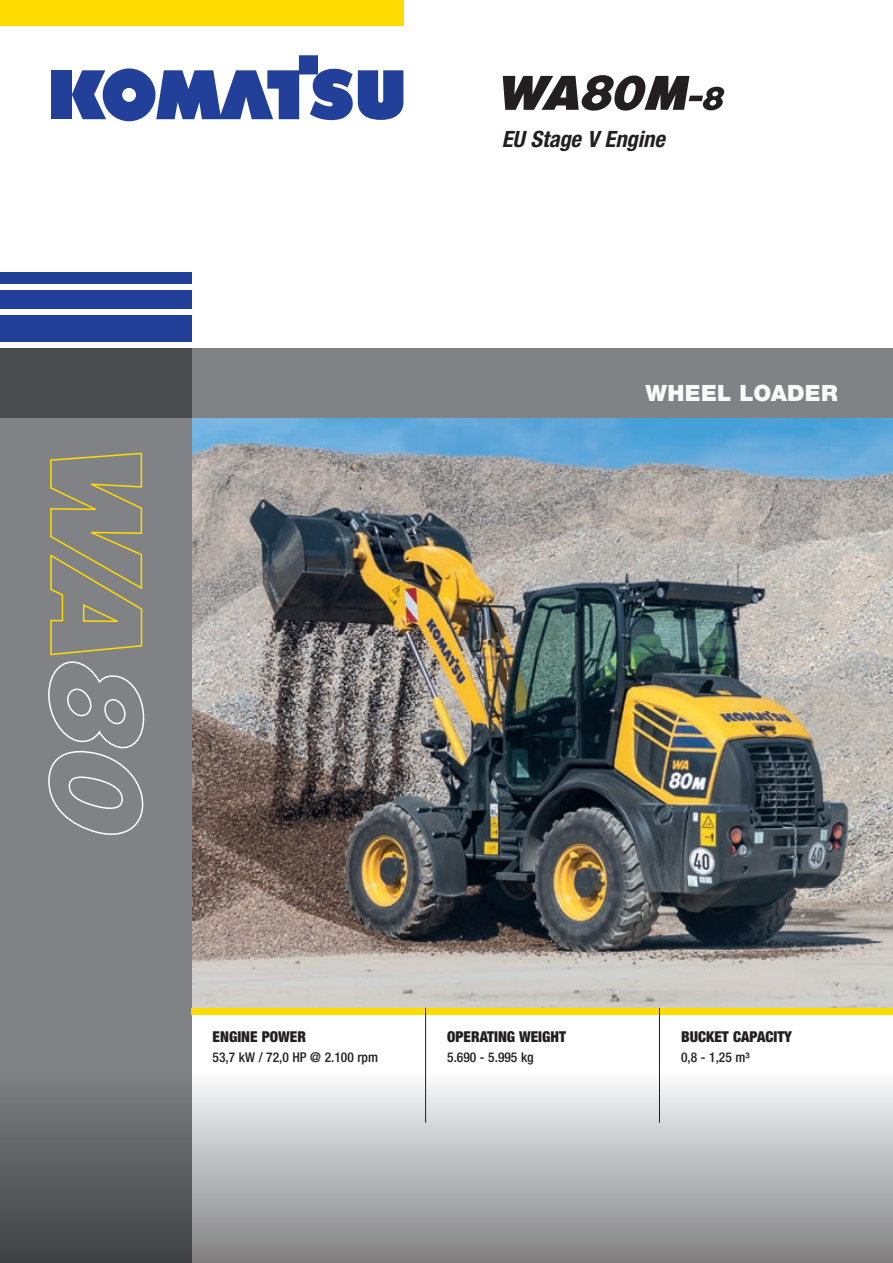
<style>
.page{position:relative;width:893px;height:1263px;background:#fff}
.page>*{position:absolute;margin:0;border:0;box-sizing:border-box;transform-origin:0 0}
.t1{font:italic 700 condensed 22.5px "Helvetica Neue LT Pro";letter-spacing:-.005em;color:#231f20}
.t2{font:900 22.5px "Helvetica Neue LT Pro";letter-spacing:.01em;color:#fff}
.t3{font:900 condensed 15px "Helvetica Neue LT Pro";color:#231f20}
.t4{font:500 condensed 13.5px "Helvetica Neue LT Pro";color:#231f20}
</style>
<div class="page">
<img style="left:192px;top:418px;width:701px;height:590px">
<div style="left:0;top:349px;width:192px;height:914px;background:#808285"></div>
<div style="left:0;top:316px;width:192px;height:26px;background:#223f99"></div>
<div style="left:0;top:290px;width:192px;height:19px;background:#223f99"></div>
<div style="left:0;top:272px;width:192px;height:12px;background:#223f99"></div>
<div style="left:0;top:0;width:404px;height:26px;background:#ffdc01"></div>
<div style="left:51px;top:70px;width:21px;height:49px;background:#223f99"></div>
<svg style="left:72px;top:55px;width:331px;height:66px"></svg>
<div style="left:191px;top:1008px;width:702px;height:6px;background:#ffdc01"></div>
<div style="left:0;top:349px;width:893px;height:69px;background:#808285"></div>
<div style="left:0;top:349px;width:192px;height:69px;background:#4b4c4d"></div>
<svg style="left:0;top:1071px;width:893px;height:192px;background:#a8a9aa"></svg>
<hr style="left:425px;top:1008px;width:1px;height:115px;background:#231f20">
<hr style="left:659px;top:1008px;width:1px;height:115px;background:#231f20">
<svg style="left:48px;top:452px;width:97px;height:383px"></svg>
<svg style="left:503px;top:75px;width:222px;height:36px"></svg>
<h1 class="t1" style="left:502px;top:125px;width:164px">EU Stage V Engine</h1>
<h1 class="t2" style="left:646px;top:379px;width:194px">WHEEL LOADER</h1>
<p class="t3" style="left:213px;top:1028px;width:95px">ENGINE POWER</p>
<p class="t4" style="left:213px;top:1049px;width:167px">53,7 kW / 72,0 HP @ 2.100 rpm</p>
<p class="t3" style="left:447px;top:1028px;width:120px">OPERATING WEIGHT</p>
<p class="t4" style="left:447px;top:1049px;width:88px">5.690 - 5.995 kg</p>
<p class="t3" style="left:681px;top:1028px;width:112px">BUCKET CAPACITY</p>
<p class="t4" style="left:681px;top:1049px;width:70px">0,8 - 1,25 m³</p>
</div>
